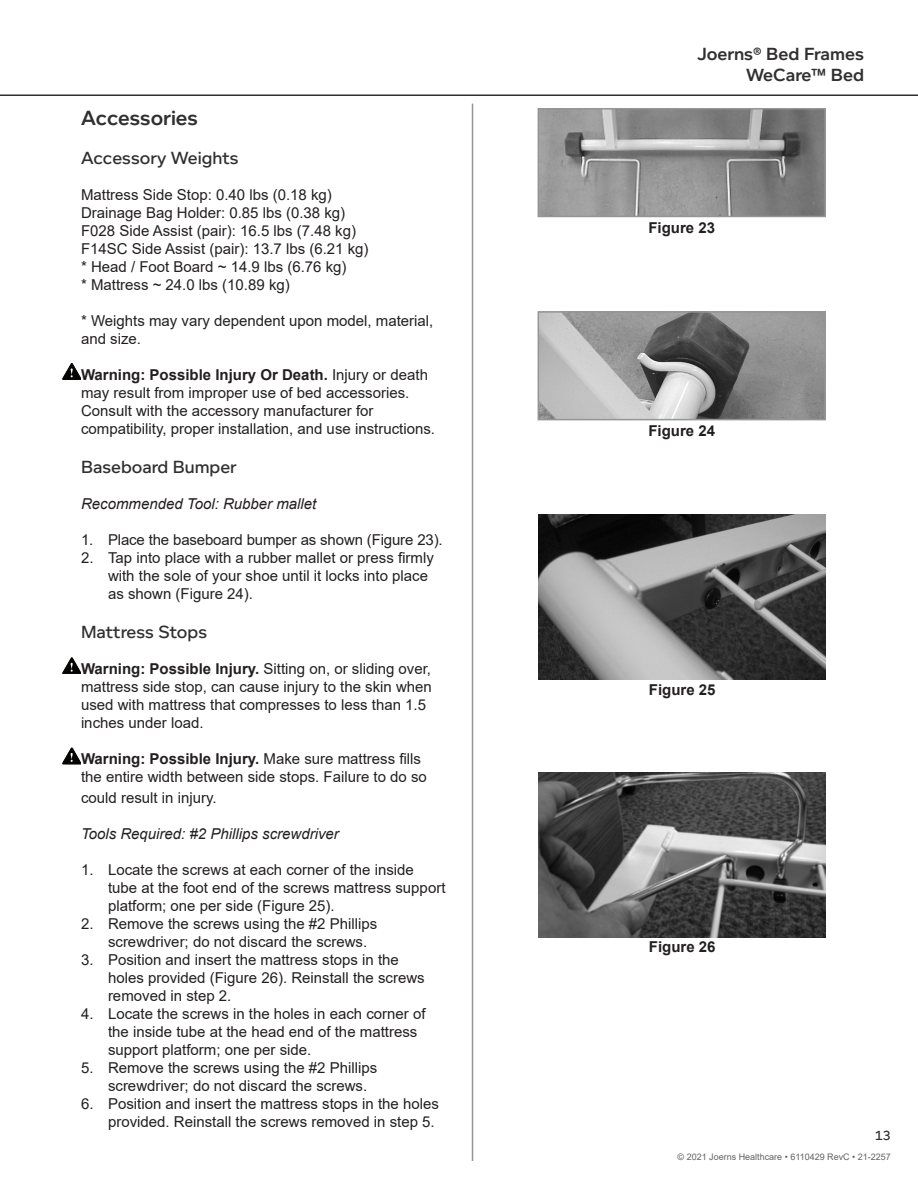
<style>
.page{position:relative;width:918px;height:1188px;background:#fff}
.page>*{position:absolute;margin:0;border:0;box-sizing:border-box;transform-origin:0 0}
.t1{font:600 21px "Foundry Context";color:#312f30}
.t2{font:500 18px "Foundry Context";color:#312f30}
.t3{font:600 18px/21px "Foundry Context";color:#312f30;text-align:right}
.t4{font:15px/18px "Arial";color:#231f20}
.t5{font:italic 15px "Arial";color:#231f20}
.t6{font:700 15px "Arial";color:#231f20}
.t7{font:500 13.5px "Foundry Context";color:#312f30}
.t8{font:9px "Arial";color:#636366}
.s1{font-weight:700}
</style>
<div class="page">
<hr style="left:472px;top:104px;width:1px;height:1057px;background:#939598">
<hr style="left:0;top:94px;width:918px;height:2px;background:#312f30">
<img style="left:541px;top:314px;width:282px;height:103px">
<div style="left:538px;top:311px;width:288px;height:109px;border:2px solid #939598"></div>
<img style="left:541px;top:111px;width:282px;height:103px">
<div style="left:538px;top:108px;width:288px;height:109px;border:2px solid #939598"></div>
<svg style="left:63px;top:363px;width:18px;height:17px"></svg>
<svg style="left:63px;top:658px;width:18px;height:16px"></svg>
<svg style="left:63px;top:748px;width:18px;height:16px"></svg>
<img style="left:539px;top:514px;width:287px;height:166px">
<img style="left:539px;top:772px;width:287px;height:166px">
<h1 class="t1" style="left:81px;top:105px;width:119px">Accessories</h1>
<p class="t2" style="left:81px;top:147px;width:159px">Accessory Weights</p>
<p class="t4" style="left:81px;top:185px;width:289px">Mattress Side Stop: 0.40 lbs (0.18 kg)<br>Drainage Bag Holder: 0.85 lbs (0.38 kg)<br>F028 Side Assist (pair): 16.5 lbs (7.48 kg)<br>F14SC Side Assist (pair): 13.7 lbs (6.21 kg) * Head / Foot Board ~ 14.9 lbs (6.76 kg)<br>* Mattress ~ 24.0 lbs (10.89 kg)</p>
<p class="t4" style="left:81px;top:311px;width:354px">* Weights may vary dependent upon model, material, and size.</p>
<p class="t4" style="left:81px;top:365px;width:356px"><span class="s1">Warning: Possible Injury Or Death.</span> Injury or death may result from improper use of bed accessories.<br>Consult with the accessory manufacturer for compatibility, proper installation, and use instructions.</p>
<p class="t2" style="left:81px;top:456px;width:157px">Baseboard Bumper</p>
<p class="t5" style="left:81px;top:494px;width:237px">Recommended Tool: Rubber mallet</p>
<p class="t4" style="left:81px;top:530px;width:363px">1. Place the baseboard bumper as shown (Figure 23).</p>
<p class="t4" style="left:108px;top:548px;width:327px;text-indent:-27px">2. Tap into place with a rubber mallet or press firmly with the sole of your shoe until it locks into place as shown (Figure 24).</p>
<p class="t2" style="left:81px;top:621px;width:128px">Mattress Stops</p>
<p class="t4" style="left:81px;top:659px;width:352px"><span class="s1">Warning: Possible Injury.</span> Sitting on, or sliding over, mattress side stop, can cause injury to the skin when used with mattress that compresses to less than 1.5 inches under load.</p>
<p class="t4" style="left:81px;top:749px;width:348px"><span class="s1">Warning: Possible Injury.</span> Make sure mattress fills the entire width between side stops. Failure to do so</p>
<p class="t4" style="left:81px;top:788px;width:137px">could result in injury.</p>
<p class="t5" style="left:81px;top:824px;width:259px">Tools Required: #2 Phillips screwdriver</p>
<p class="t4" style="left:108px;top:860px;width:339px;text-indent:-27px">1. Locate the screws at each corner of the inside tube at the foot end of the screws mattress support platform; one per side (Figure 25).</p>
<p class="t4" style="left:108px;top:914px;width:271px;text-indent:-27px">2. Remove the screws using the #2 Phillips screwdriver; do not discard the screws.</p>
<p class="t4" style="left:108px;top:950px;width:318px;text-indent:-27px">3. Position and insert the mattress stops in the holes provided (Figure 26). Reinstall the screws removed in step 2.</p>
<p class="t4" style="left:108px;top:1004px;width:319px;text-indent:-27px">4. Locate the screws in the holes in each corner of the inside tube at the head end of the mattress support platform; one per side.</p>
<p class="t4" style="left:108px;top:1058px;width:271px;text-indent:-27px">5. Remove the screws using the #2 Phillips screwdriver; do not discard the screws.</p>
<p class="t4" style="left:81px;top:1094px;width:359px;text-align:right">6. Position and insert the mattress stops in the holes provided. Reinstall the screws removed in step 5.</p>
<p class="t3" style="left:697px;top:43px;width:168px">Joerns® Bed Frames<br>WeCare™ Bed</p>
<p class="t6" style="left:648px;top:217px;width:68px">Figure 23</p>
<p class="t6" style="left:648px;top:420px;width:68px">Figure 24</p>
<p class="t6" style="left:649px;top:679px;width:68px">Figure 25</p>
<p class="t6" style="left:649px;top:937px;width:68px">Figure 26</p>
<p class="t7" style="left:875px;top:1128px;width:18px">13</p>
<p class="t8" style="left:678px;top:1150px;width:215px">© 2021 Joerns Healthcare • 6110429 RevC • 21-2257</p>
</div>
